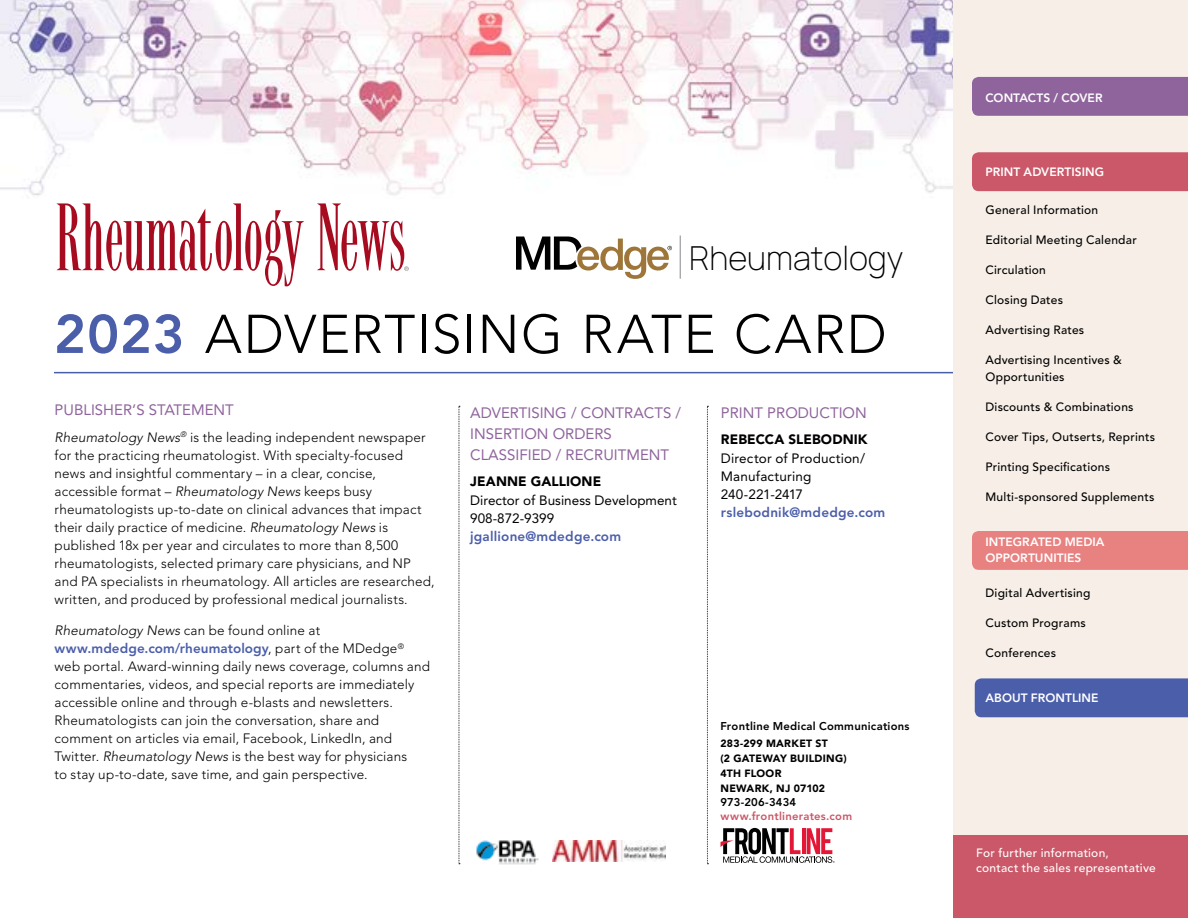
<style>
.page{position:relative;width:1188px;height:918px;background:#fff}
.page>*{position:absolute;margin:0;border:0;box-sizing:border-box;transform-origin:0 0}
.t1{font:300 54px "Avenir LT Std";letter-spacing:.025em;color:#000}
.t2{font:200 33px "Manrope";color:#000}
.t3{font:15px/21px "Avenir LT Std";color:#8f649d}
.t4{font:300 13.5px/18px "Avenir LT Std";letter-spacing:.01em;color:#000}
.t5{font:13.5px/18px "Avenir LT Std";color:#000}
.t6{font:800 13.5px "Avenir LT Std";letter-spacing:.015em;color:#4b5eaa}
.t7{font:900 13.5px "Avenir LT Std";letter-spacing:.01em;color:#000}
.t8{font:500 12px/16.5px "Avenir LT Std";letter-spacing:.02em;color:#000}
.t9{font:800 12px/16.5px "Avenir LT Std";letter-spacing:.005em;color:#fff}
.t10{font:500 12px/15px "Avenir LT Std";letter-spacing:.02em;color:#fff}
.t11{font:800 11.25px "Avenir LT Std";letter-spacing:.02em;color:#000}
.t12{font:800 11.25px "Avenir LT Std";letter-spacing:.02em;color:#ca5868}
.t13{font:900 10.5px/15px "Avenir LT Std";letter-spacing:.025em;color:#000}
.s1{font-weight:800;color:#4b5eaa}
.s2{font-style:italic}
</style>
<div class="page">
<div style="left:953px;top:0;width:235px;height:918px;background:#f7efe7"></div>
<div style="left:953px;top:835px;width:235px;height:83px;background:#ca5868"></div>
<div style="left:972px;top:77px;width:216px;height:39px;background:#8f649d"></div>
<div style="left:972px;top:152px;width:216px;height:39px;background:#ca5868"></div>
<div style="left:972px;top:531px;width:216px;height:39px;background:#e88281"></div>
<div style="left:975px;top:678px;width:213px;height:39px;background:#4b5eaa"></div>
<img style="left:0;top:0;width:953px;height:196px">
<hr style="left:54px;top:372px;width:899px;height:1px;background:#4b5eaa">
<svg style="left:459px;top:406px;width:1px;height:458px"></svg>
<svg style="left:707px;top:406px;width:1px;height:458px"></svg>
<svg style="left:721px;top:828px;width:114px;height:35px"></svg>
<svg style="left:56px;top:203px;width:248px;height:83px"></svg>
<svg style="left:317px;top:203px;width:92px;height:68px"></svg>
<svg style="left:516px;top:237px;width:156px;height:42px"></svg>
<hr style="left:680px;top:236px;width:1px;height:43px;background:#939598">
<img style="left:476px;top:840px;width:63px;height:25px">
<img style="left:553px;top:840px;width:113px;height:22px">
<h2 class="t2" style="left:689px;top:234px;width:216px">Rheumatology</h2>
<h1 class="t1" style="left:54px;top:303px;width:834px"><span class="s1">2023</span> ADVERTISING RATE CARD</h1>
<p class="t3" style="left:55px;top:399px;width:181px">PUBLISHER’S STATEMENT</p>
<p class="t4" style="left:55px;top:428px;width:381px"><span class="s2">Rheumatology News</span><sup>®</sup> is the leading independent newspaper for the practicing rheumatologist. With specialty-focused news and insightful commentary – in a clear, concise, accessible format – <span class="s2">Rheumatology News</span> keeps busy rheumatologists up-to-date on clinical advances that impact their daily practice of medicine. <span class="s2">Rheumatology News</span> is published 18x per year and circulates to more than 8,500 rheumatologists, selected primary care physicians, and NP and PA specialists in rheumatology. All articles are researched, written, and produced by professional medical journalists.</p>
<p class="t4" style="left:55px;top:622px;width:377px"><span class="s2">Rheumatology News</span> can be found online at <span class="s1">www.mdedge.com/rheumatology</span>, part of the MDedge<sup>® </sup>web portal. Award-winning daily news coverage, columns and commentaries, videos, and special reports are immediately accessible online and through e-blasts and newsletters.<br>Rheumatologists can join the conversation, share and comment on articles via email, Facebook, LinkedIn, and Twitter. <span class="s2">Rheumatology News</span> is the best way for physicians<br>to stay up-to-date, save time, and gain perspective.</p>
<p class="t3" style="left:470px;top:402px;width:212px">ADVERTISING / CONTRACTS /<br>INSERTION ORDERS<br>CLASSIFIED / RECRUITMENT</p>
<p class="t7" style="left:470px;top:473px;width:132px">JEANNE GALLIONE</p>
<p class="t5" style="left:470px;top:491px;width:208px">Director of Business Development<br>908-872-9399</p>
<p class="t6" style="left:470px;top:528px;width:152px">jgallione@mdedge.com</p>
<p class="t3" style="left:721px;top:402px;width:147px">PRINT PRODUCTION</p>
<p class="t7" style="left:721px;top:431px;width:148px">REBECCA SLEBODNIK</p>
<p class="t5" style="left:721px;top:449px;width:146px">Director of Production/<br>Manufacturing<br>240-221-2417</p>
<p class="t6" style="left:721px;top:504px;width:166px">rslebodnik@mdedge.com</p>
<p class="t11" style="left:721px;top:719px;width:191px">Frontline Medical Communications</p>
<p class="t13" style="left:721px;top:735px;width:128px">283-299 MARKET ST<br>(2 GATEWAY BUILDING)<br>4TH FLOOR<br>NEWARK, NJ 07102</p>
<p class="t11" style="left:721px;top:795px;width:77px">973-206-3434</p>
<p class="t12" style="left:721px;top:810px;width:133px">www.frontlinerates.com</p>
<p class="t9" style="left:986px;top:89px;width:119px">CONTACTS / COVER</p>
<p class="t9" style="left:986px;top:164px;width:120px">PRINT ADVERTISING</p>
<p class="t8" style="left:986px;top:202px;width:114px">General Information</p>
<p class="t8" style="left:986px;top:232px;width:153px">Editorial Meeting Calendar</p>
<p class="t8" style="left:986px;top:262px;width:62px">Circulation</p>
<p class="t8" style="left:986px;top:292px;width:79px">Closing Dates</p>
<p class="t8" style="left:986px;top:322px;width:100px">Advertising Rates</p>
<p class="t8" style="left:986px;top:352px;width:138px">Advertising Incentives &amp;<br>Opportunities</p>
<p class="t8" style="left:986px;top:399px;width:150px">Discounts &amp; Combinations</p>
<p class="t8" style="left:986px;top:429px;width:171px">Cover Tips, Outserts, Reprints</p>
<p class="t8" style="left:986px;top:459px;width:126px">Printing Specifications</p>
<p class="t8" style="left:986px;top:489px;width:171px">Multi-sponsored Supplements</p>
<p class="t9" style="left:986px;top:534px;width:121px">INTEGRATED MEDIA<br>OPPORTUNITIES</p>
<p class="t8" style="left:986px;top:585px;width:106px">Digital Advertising</p>
<p class="t8" style="left:986px;top:615px;width:102px">Custom Programs</p>
<p class="t8" style="left:986px;top:645px;width:72px">Conferences</p>
<p class="t9" style="left:986px;top:690px;width:115px">ABOUT FRONTLINE</p>
<p class="t10" style="left:976px;top:846px;width:181px">For further information,<br>contact the sales representative</p>
</div>
